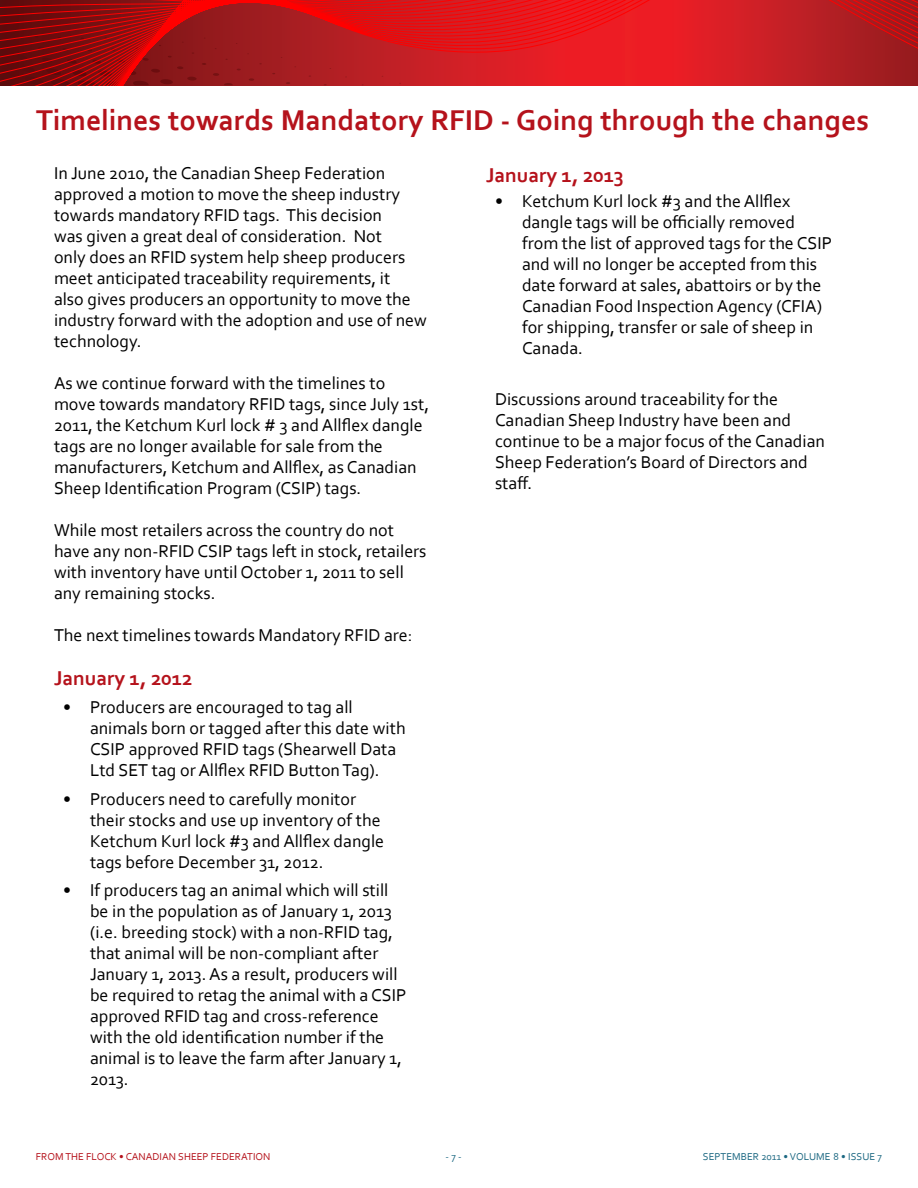
<style>
.page{position:relative;width:918px;height:1188px;background:#fff}
.page>*{position:absolute;margin:0;border:0;box-sizing:border-box;transform-origin:0 0}
.t1{font:700 30px "Corbel";color:#b5121b}
.t2{font:700 21px "Corbel";color:#b5121b}
.t3{font:18px/21px "Corbel";color:#000}
.t4{font:10.5px "Corbel";color:#b5121b}
.t5{font:10.5px "Corbel";color:#1c6882}
</style>
<div class="page">
<svg style="left:0;top:0;width:918px;height:85px;background:#be171c"></svg>
<h1 class="t1" style="left:36px;top:102px;width:835px">Timelines towards Mandatory RFID - Going through the changes</h1>
<p class="t2" style="left:486px;top:162px;width:139px">January 1, 2013</p>
<p class="t3" style="left:522px;top:190px;width:312px;text-indent:-27px">• Ketchum Kurl lock #3 and the Allflex dangle tags will be officially removed from the list of approved tags for the CSIP and will no longer be accepted from this date forward at sales, abattoirs or by the Canadian Food Inspection Agency (CFIA) for shipping, transfer or sale of sheep in Canada.</p>
<p class="t3" style="left:495px;top:388px;width:332px">Discussions around traceability for the Canadian Sheep Industry have been and continue to be a major focus of the Canadian Sheep Federation’s Board of Directors and staff.</p>
<p class="t3" style="left:54px;top:162px;width:375px">In June 2010, the Canadian Sheep Federation approved a motion to move the sheep industry towards mandatory RFID tags. This decision<br>was given a great deal of consideration. Not<br>only does an RFID system help sheep producers meet anticipated traceability requirements, it<br>also gives producers an opportunity to move the industry forward with the adoption and use of new technology.</p>
<p class="t3" style="left:54px;top:373px;width:377px">As we continue forward with the timelines to move towards mandatory RFID tags, since July 1st, 2011, the Ketchum Kurl lock # 3 and Allflex dangle tags are no longer available for sale from the manufacturers, Ketchum and Allflex, as Canadian Sheep Identification Program (CSIP) tags.</p>
<p class="t3" style="left:54px;top:520px;width:374px">While most retailers across the country do not have any non-RFID CSIP tags left in stock, retailers with inventory have until October 1, 2011 to sell any remaining stocks.</p>
<p class="t3" style="left:54px;top:625px;width:360px">The next timelines towards Mandatory RFID are:</p>
<p class="t2" style="left:54px;top:665px;width:140px">January 1, 2012</p>
<p class="t3" style="left:90px;top:696px;width:317px;text-indent:-27px">• Producers are encouraged to tag all animals born or tagged after this date with CSIP approved RFID tags (Shearwell Data Ltd SET tag or Allflex RFID Button Tag).</p>
<p class="t3" style="left:90px;top:788px;width:296px;text-indent:-27px">• Producers need to carefully monitor their stocks and use up inventory of the Ketchum Kurl lock #3 and Allflex dangle tags before December 31, 2012.</p>
<p class="t3" style="left:90px;top:880px;width:318px;text-indent:-27px">• If producers tag an animal which will still be in the population as of January 1, 2013 (i.e. breeding stock) with a non-RFID tag, that animal will be non-compliant after January 1, 2013. As a result, producers will be required to retag the animal with a CSIP approved RFID tag and cross-reference with the old identification number if the animal is to leave the farm after January 1, 2013.</p>
<p class="t4" style="left:36px;top:1150px;width:236px">FROM THE FLOCK • CANADIAN SHEEP FEDERATION</p>
<p class="t5" style="left:446px;top:1150px;width:18px">- 7 -</p>
<p class="t5" style="left:703px;top:1150px;width:181px">SEPTEMBER 2011 • VOLUME 8 • ISSUE 7</p>
</div>
